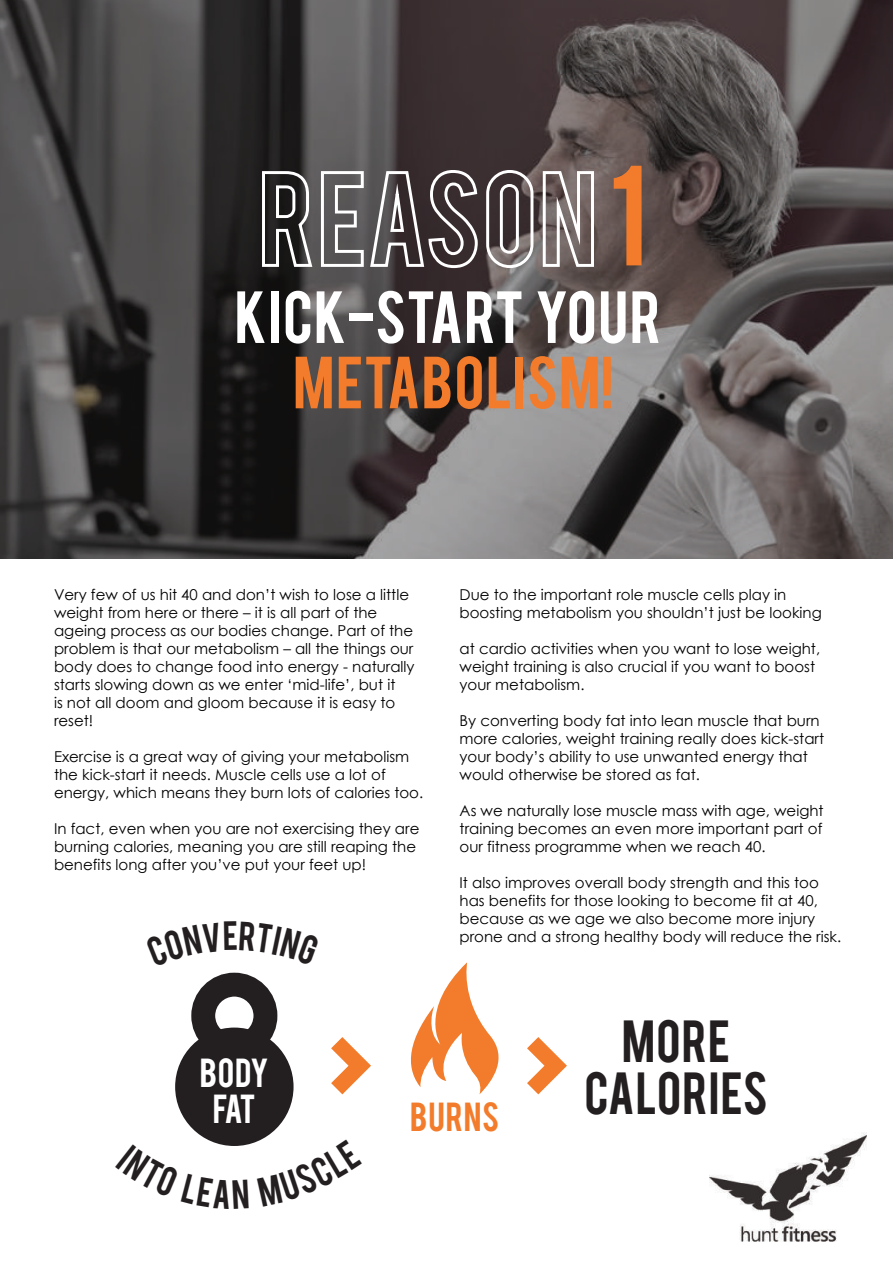
<style>
.page{position:relative;width:893px;height:1263px;background:#fff}
.page>*{position:absolute;margin:0;border:0;box-sizing:border-box;transform-origin:0 0}
.t1{font:111.9px "Bebas";color:#f27c2b}
.t2{font:57.9px "Bebas";letter-spacing:.015em;color:#fff}
.t3{font:57.9px "Bebas";letter-spacing:.02em;color:#f27c2b}
.t4{font:46.65px/52.1px "Bebas";letter-spacing:.025em;color:#231f20;text-align:center}
.t5{font:31.8px/36px "Bebas";letter-spacing:-.035em;color:#fff;text-align:center}
.t6{font:31.8px "Bebas";letter-spacing:.025em;color:#f27c2b}
.t7{font:15px/18px "Century Gothic";color:#000}
</style>
<div class="page">
<img style="left:710px;top:1133px;width:156px;height:109px">
<svg style="left:0;top:0;width:893px;height:559px;background:#504c4c"></svg>
<svg style="left:261px;top:0;width:218px;height:270px;background:#524c4e"></svg>
<svg style="left:485px;top:168px;width:50px;height:102px"></svg>
<svg style="left:541px;top:170px;width:54px;height:98px"></svg>
<div style="left:175px;top:1027px;width:119px;height:119px;background:#231f20;border-radius:50%"></div>
<div style="left:191px;top:973px;width:86px;height:86px;border:24px solid #231f20;border-radius:50%"></div>
<svg style="left:411px;top:962px;width:88px;height:132px"></svg>
<svg style="left:331px;top:1037px;width:40px;height:57px"></svg>
<svg style="left:527px;top:1037px;width:40px;height:57px"></svg>
<h1 class="t1" style="left:608px;top:134px;width:40px">1</h1>
<h2 class="t2" style="left:235px;top:275px;width:428px">KICK-START YOUR</h2>
<h2 class="t3" style="left:293px;top:340px;width:322px">METABOLISM!</h2>
<p class="t7" style="left:54px;top:586px;width:362px">Very few of us hit 40 and don’t wish to lose a little weight from here or there – it is all part of the ageing process as our bodies change. Part of the problem is that our metabolism – all the things our body does to change food into energy - naturally starts slowing down as we enter ‘mid-life’, but it<br>is not all doom and gloom because it is easy to reset!</p>
<p class="t7" style="left:54px;top:748px;width:371px">Exercise is a great way of giving your metabolism the kick-start it needs. Muscle cells use a lot of energy, which means they burn lots of calories too.</p>
<p class="t7" style="left:54px;top:820px;width:367px">In fact, even when you are not exercising they are burning calories, meaning you are still reaping the benefits long after you’ve put your feet up!</p>
<p class="t7" style="left:460px;top:586px;width:364px">Due to the important role muscle cells play in boosting metabolism you shouldn’t just be looking</p>
<p class="t7" style="left:460px;top:640px;width:362px">at cardio activities when you want to lose weight, weight training is also crucial if you want to boost your metabolism.</p>
<p class="t7" style="left:460px;top:712px;width:366px">By converting body fat into lean muscle that burn more calories, weight training really does kick-start your body’s ability to use unwanted energy that would otherwise be stored as fat.</p>
<p class="t7" style="left:460px;top:802px;width:366px;text-align:justify">As we naturally lose muscle mass with age, weight training becomes an even more important part of our fitness programme when we reach 40.</p>
<p class="t7" style="left:460px;top:874px;width:383px">It also improves overall body strength and this too has benefits for those looking to become fit at 40, because as we age we also become more injury prone and a strong healthy body will reduce the risk.</p>
<h3 class="t5" style="left:200px;top:1052px;width:71px">BODY<br>FAT</h3>
<h3 class="t6" style="left:410px;top:1094px;width:90px">BURNS</h3>
<h3 class="t4" style="left:584px;top:1012px;width:185px">MORE<br>CALORIES</h3>
</div>
